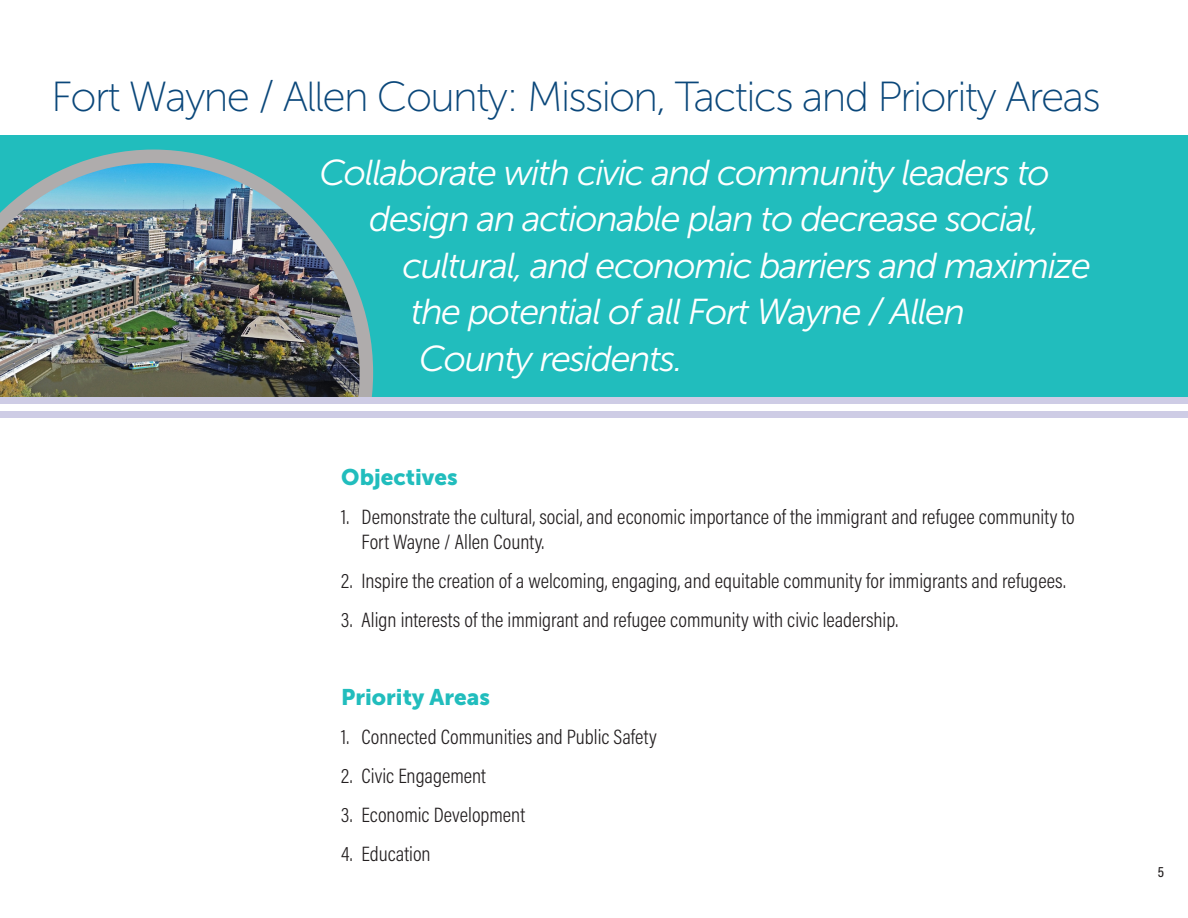
<style>
.page{position:relative;width:1188px;height:918px;background:#fff}
.page>*{position:absolute;margin:0;border:0;box-sizing:border-box;transform-origin:0 0}
.t1{font:42px "Museo Sans 100";letter-spacing:-.04em;color:#0a477a}
.t2{font:italic 36px "Museo Sans 300";letter-spacing:-.04em;color:#fff}
.t3{font:22.5px "Museo Sans 900";color:#21bdbd}
.t4{font:300 21px/25.5px "Acumin Pro Cond";color:#231f20}
.t5{font:500 15px "Acumin Pro Cond";color:#231f20}
</style>
<div class="page">
<div style="left:0;top:135px;width:1188px;height:263px;background:#21bdbd"></div>
<img style="left:0;top:150px;width:373px;height:248px">
<div style="left:0;top:398px;width:1188px;height:6px;background:#cecce5"></div>
<div style="left:0;top:412px;width:1188px;height:6px;background:#cecce5"></div>
<p class="t1" style="left:51px;top:74px;width:1051px">Fort Wayne / Allen County: Mission, Tactics and Priority Areas</p>
<p class="t2" style="left:319px;top:153px;width:732px">Collaborate with civic and community leaders to</p>
<p class="t2" style="left:369px;top:199px;width:672px">design an actionable plan to decrease social,</p>
<p class="t2" style="left:403px;top:246px;width:690px">cultural, and economic barriers and maximize</p>
<p class="t2" style="left:411px;top:292px;width:556px">the potential of all Fort Wayne / Allen</p>
<p class="t2" style="left:419px;top:339px;width:265px">County residents.</p>
<p class="t3" style="left:341px;top:464px;width:118px">Objectives</p>
<p class="t4" style="left:362px;top:503px;width:715px;text-indent:-20px">1. Demonstrate the cultural, social, and economic importance of the immigrant and refugee community to<br>Fort Wayne / Allen County.</p>
<p class="t4" style="left:341px;top:568px;width:726px">2. Inspire the creation of a welcoming, engaging, and equitable community for immigrants and refugees.</p>
<p class="t4" style="left:341px;top:607px;width:558px">3. Align interests of the immigrant and refugee community with civic leadership.</p>
<p class="t3" style="left:341px;top:684px;width:150px">Priority Areas</p>
<p class="t4" style="left:341px;top:724px;width:317px">1. Connected Communities and Public Safety</p>
<p class="t4" style="left:341px;top:763px;width:146px">2. Civic Engagement</p>
<p class="t4" style="left:341px;top:802px;width:185px">3. Economic Development</p>
<p class="t4" style="left:341px;top:841px;width:91px">4. Education</p>
<p class="t5" style="left:1158px;top:862px;width:8px">5</p>
</div>
